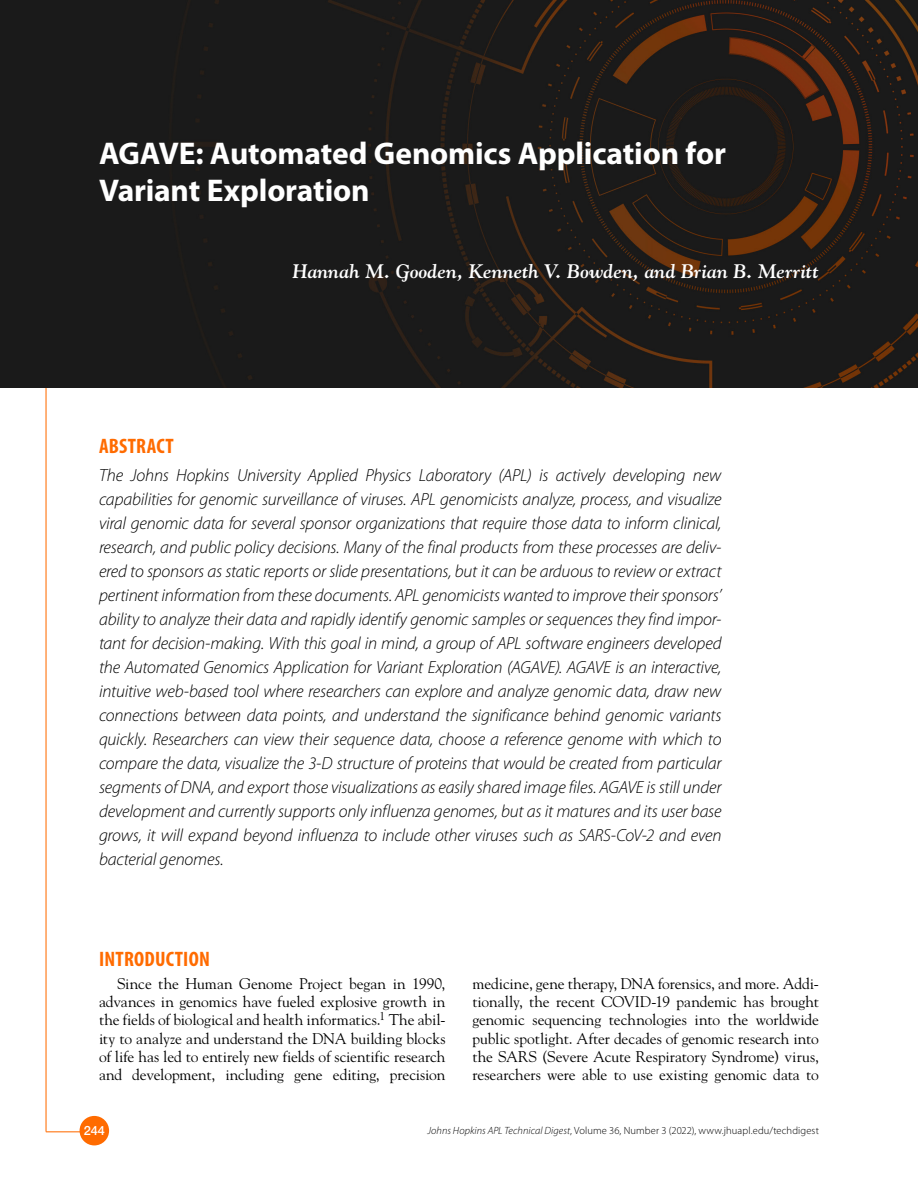
<style>
.page{position:relative;width:918px;height:1188px;background:#fff}
.page>*{position:absolute;margin:0;border:0;box-sizing:border-box;transform-origin:0 0}
.ArticleTitle{font:700 31.5px/37.2px "Myriad Pro";letter-spacing:-.005em;color:#fff}
.t1{font:700 condensed 21px "Myriad Pro";letter-spacing:.01em;color:#ff6b00}
.Authors{font:italic 700 19.5px "Hopkins Goudy";letter-spacing:.005em;color:#fff}
.Abstract{font:italic 300 17.7px/24px "Myriad Pro";letter-spacing:-.01em;color:#000;text-align:justify}
.Body{font:15.45px/18.1px "Hopkins Goudy";letter-spacing:-.005em;color:#000;text-align:justify}
.t2{font:500 12.75px "Helvetica Neue LT Std";color:#fff}
.t3{font:300 10.5px "Myriad Pro";letter-spacing:.01em;color:#000}
.s1{font-style:italic}
</style>
<div class="page">
<hr style="left:46px;top:51px;width:1px;height:1081px;background:#ff6b00">
<hr style="left:46px;top:1132px;width:36px;height:1px;background:#ff6b00">
<div style="left:80px;top:1116px;width:29px;height:29px;background:#ff6b00;border-radius:50%"></div>
<img style="left:0;top:0;width:918px;height:387px">
<p class="ArticleTitle" style="left:99px;top:134px;width:629px">AGAVE: Automated Genomics Application for<br>Variant Exploration</p>
<p class="Authors" style="left:293px;top:259px;width:528px">Hannah M. Gooden, Kenneth V. Bowden, and Brian B. Merritt</p>
<h1 class="t1" style="left:99px;top:433px;width:76px">ABSTRACT</h1>
<p class="Abstract" style="left:99px;top:463px;width:624px">The Johns Hopkins University Applied Physics Laboratory (APL) is actively developing new capabilities for genomic surveillance of viruses. APL genomicists analyze, process, and visualize viral genomic data for several sponsor organizations that require those data to inform clinical, research, and public policy decisions. Many of the final products from these processes are deliv&shy;ered to sponsors as static reports or slide presentations, but it can be arduous to review or extract pertinent information from these documents. APL genomicists wanted to improve their sponsors’ ability to analyze their data and rapidly identify genomic samples or sequences they find impor&shy;tant for decision-making. With this goal in mind, a group of APL software engineers developed the Automated Genomics Application for Variant Exploration (AGAVE). AGAVE is an interactive, intuitive web-based tool where researchers can explore and analyze genomic data, draw new connections between data points, and understand the significance behind genomic variants quickly. Researchers can view their sequence data, choose a reference genome with which to compare the data, visualize the 3-D structure of proteins that would be created from particular segments of DNA, and export those visualizations as easily shared image files. AGAVE is still under development and currently supports only influenza genomes, but as it matures and its user base grows, it will expand beyond influenza to include other viruses such as SARS-CoV-2 and even bacterial genomes.</p>
<h1 class="t1" style="left:99px;top:946px;width:112px">INTRODUCTION</h1>
<p class="Body" style="left:99px;top:974px;width:348px;text-indent:18px">Since the Human Genome Project began in 1990, advances in genomics have fueled explosive growth in the fields of biological and health informatics.<sup>1</sup> The abil&shy;ity to analyze and understand the DNA building blocks of life has led to entirely new fields of scientific research and development, including gene editing, precision</p>
<p class="Body" style="left:472px;top:974px;width:348px">medicine, gene therapy, DNA forensics, and more. Addi&shy;tionally, the recent COVID-19 pandemic has brought genomic sequencing technologies into the worldwide public spotlight. After decades of genomic research into the SARS (Severe Acute Respiratory Syndrome) virus, researchers were able to use existing genomic data to</p>
<p class="t2" style="left:84px;top:1123px;width:23px">244</p>
<p class="t3" style="left:428px;top:1124px;width:393px"><span class="s1">Johns Hopkins APL Technical Digest</span>, Volume 36, Number 3 (2022), www.jhuapl.edu/techdigest</p>
</div>
